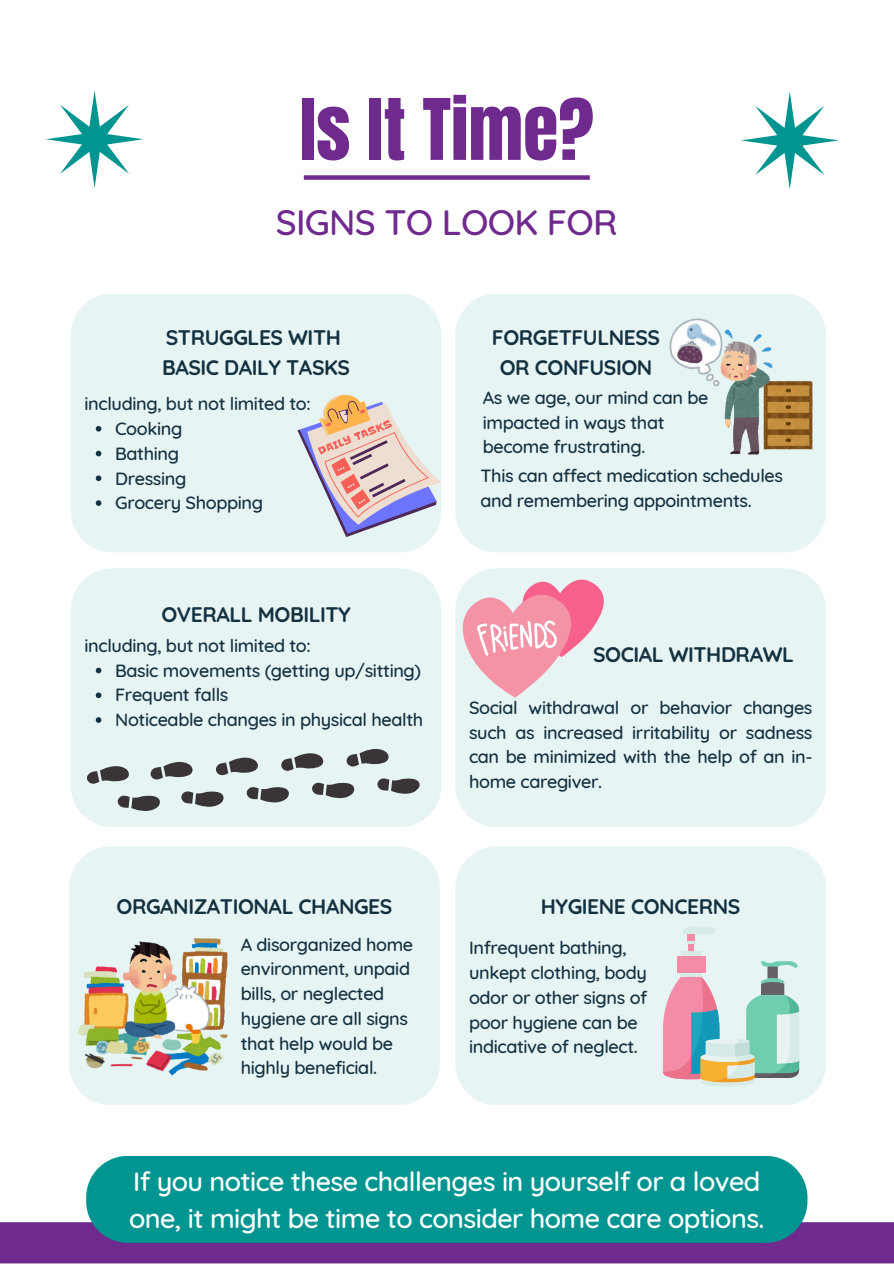
<style>
.page{position:relative;width:894px;height:1264px;background:#fff}
.page>*{position:absolute;margin:0;border:0;box-sizing:border-box;transform-origin:0 0}
.t1{font:72px "Anton";color:#6f2a8e}
.t2{font:500 36px "Quicksand";letter-spacing:-.02em;color:#6f2a8e}
.t3{font:500 26.85px/37.2px "Quicksand";letter-spacing:-.02em;color:#fff}
.t4{font:700 21px/29.2px "Quicksand";letter-spacing:-.02em;color:#143140}
.t5{font:500 18px/24.8px "Quicksand";letter-spacing:-.02em;color:#143140}
</style>
<div class="page">
<div style="left:0;top:1222px;width:893px;height:41px;background:#6f2a8e"></div>
<div style="left:71px;top:293px;width:370px;height:259px;background:#e6f4f4;border-radius:42px"></div>
<svg style="left:46px;top:90px;width:97px;height:98px"></svg>
<svg style="left:741px;top:91px;width:97px;height:98px"></svg>
<div style="left:455px;top:293px;width:370px;height:259px;background:#e6f4f4;border-radius:42px"></div>
<div style="left:71px;top:568px;width:370px;height:259px;background:#e6f4f4;border-radius:42px"></div>
<div style="left:455px;top:568px;width:370px;height:259px;background:#e6f4f4;border-radius:42px"></div>
<div style="left:69px;top:846px;width:370px;height:259px;background:#e6f4f4;border-radius:42px"></div>
<div style="left:86px;top:1155px;width:721px;height:87px;background:#009590;border-radius:42px"></div>
<svg style="left:297px;top:394px;width:144px;height:143px"></svg>
<img style="left:669px;top:319px;width:143px;height:136px">
<svg style="left:84px;top:749px;width:340px;height:71px"></svg>
<svg style="left:458px;top:571px;width:146px;height:126px"></svg>
<img style="left:79px;top:938px;width:148px;height:137px">
<div style="left:455px;top:846px;width:370px;height:259px;background:#e6f4f4;border-radius:42px"></div>
<svg style="left:662px;top:927px;width:136px;height:159px"></svg>
<svg style="left:96px;top:426px;width:5px;height:5px"></svg>
<svg style="left:96px;top:451px;width:5px;height:5px"></svg>
<svg style="left:96px;top:475px;width:5px;height:6px"></svg>
<svg style="left:96px;top:500px;width:5px;height:6px"></svg>
<svg style="left:96px;top:667px;width:5px;height:6px"></svg>
<svg style="left:96px;top:692px;width:5px;height:6px"></svg>
<svg style="left:96px;top:717px;width:5px;height:6px"></svg>
<div style="left:304px;top:175px;width:285px;height:5px;background:#6f2a8e"></div>
<h1 class="t1" style="left:300px;top:78px;width:295px">Is It Time?</h1>
<p class="t2" style="left:276px;top:199px;width:343px">SIGNS TO LOOK FOR</p>
<p class="t4" style="left:162px;top:323px;width:189px">STRUGGLES WITH<br>BASIC DAILY TASKS</p>
<p class="t5" style="left:84px;top:391px;width:228px">including, but not limited to:</p>
<h2 class="t5" style="left:115px;top:416px;width:69px">Cooking</h2>
<h4 class="t5" style="left:115px;top:440px;width:65px">Bathing</h4>
<p class="t5" style="left:115px;top:465px;width:73px">Dressing</p>
<h5 class="t5" style="left:115px;top:490px;width:149px">Grocery Shopping</h5>
<p class="t4" style="left:161px;top:599px;width:191px">OVERALL MOBILITY</p>
<p class="t5" style="left:84px;top:633px;width:228px">including, but not limited to:</p>
<h4 class="t5" style="left:115px;top:657px;width:307px">Basic movements (getting up/sitting)</h4>
<h5 class="t5" style="left:115px;top:682px;width:115px">Frequent falls</h5>
<p class="t5" style="left:115px;top:707px;width:309px">Noticeable changes in physical health</p>
<p class="t4" style="left:116px;top:891px;width:277px">ORGANIZATIONAL CHANGES</p>
<h4 class="t5" style="left:241px;top:931px;width:174px">A disorganized home environment, unpaid bills, or neglected hygiene are all signs that help would be highly beneficial.</h4>
<p class="t4" style="left:492px;top:323px;width:170px;text-align:center">FORGETFULNESS<br>OR CONFUSION</p>
<p class="t5" style="left:482px;top:385px;width:227px">As we age, our mind can be impacted in ways that become frustrating.</p>
<h5 class="t5" style="left:480px;top:463px;width:304px">This can affect medication schedules and remembering appointments.</h5>
<p class="t4" style="left:593px;top:639px;width:202px">SOCIAL WITHDRAWL</p>
<p class="t5" style="left:469px;top:694px;width:345px;text-align:justify">Social withdrawal or behavior changes such as increased irritability or sadness can be minimized with the help of an in&shy;home caregiver.</p>
<p class="t4" style="left:540px;top:891px;width:201px">HYGIENE CONCERNS</p>
<h4 class="t5" style="left:469px;top:935px;width:180px">Infrequent bathing, unkept clothing, body odor or other signs of poor hygiene can be indicative of neglect.</h4>
<p class="t3" style="left:129px;top:1161px;width:637px">If you notice these challenges in yourself or a loved one, it might be time to consider home care options.</p>
</div>
